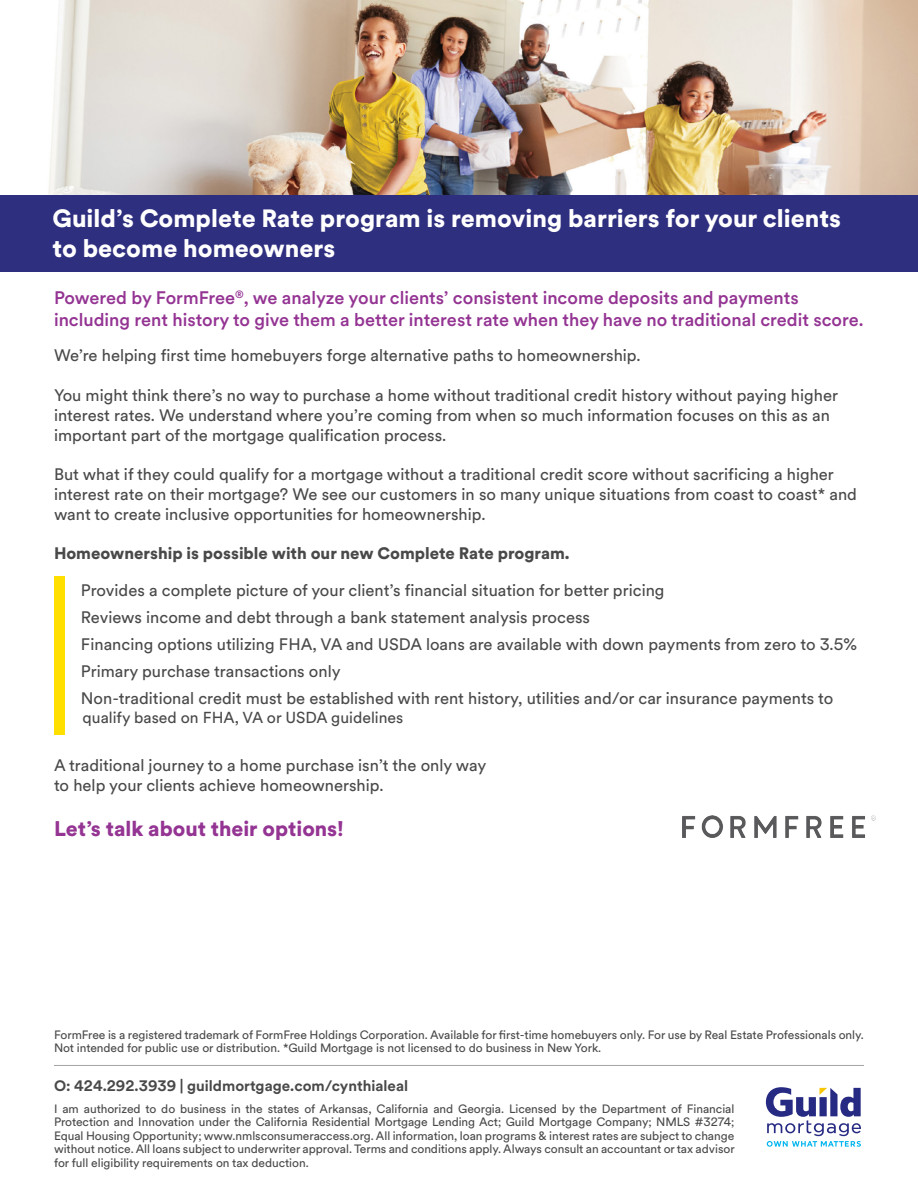
<style>
.page{position:relative;width:918px;height:1188px;background:#fff}
.page>*{position:absolute;margin:0;border:0;box-sizing:border-box;transform-origin:0 0}
.t1{font:900 24.75px/30px "Guild Circular";color:#fff}
.t2{font:900 21px "Guild Circular";color:#943493}
.t3{font:500 18px/21.6px "Guild Circular";color:#943493}
.t4{font:16.5px/19.8px "Guild Circular";color:#4a494a}
.t5{font:900 16.5px "Guild Circular";color:#4a494a}
.t6{font:15.75px "Guild Circular";color:#4a494a}
.t7{font:700 15px "Guild Circular";color:#4a494a}
.t8{font:12px/13.5px "Guild Circular";letter-spacing:-.005em;color:#4a494a;text-align:justify}
</style>
<div class="page">
<div style="left:0;top:192px;width:918px;height:80px;background:#2f2f80"></div>
<img style="left:0;top:0;width:918px;height:195px">
<div style="left:54px;top:576px;width:11px;height:159px;background:#fedf00"></div>
<img style="left:682px;top:816px;width:193px;height:21px">
<svg style="left:766px;top:1087px;width:95px;height:60px"></svg>
<hr style="left:54px;top:1065px;width:810px;height:1px;background:#a4a4a4">
<h1 class="t1" style="left:52px;top:202px;width:790px">Guild’s Complete Rate program is removing barriers for your clients to become homeowners</h1>
<p class="t3" style="left:54px;top:286px;width:811px">Powered by FormFree<sup>®</sup>, we analyze your clients’ consistent income deposits and payments including rent history to give them a better interest rate when they have no traditional credit score.</p>
<p class="t4" style="left:54px;top:345px;width:588px">We’re helping first time homebuyers forge alternative paths to homeownership.</p>
<p class="t4" style="left:54px;top:384px;width:786px">You might think there’s no way to purchase a home without traditional credit history without paying higher interest rates. We understand where you’re coming from when so much information focuses on this as an important part of the mortgage qualification process.</p>
<p class="t4" style="left:54px;top:464px;width:805px">But what if they could qualify for a mortgage without a traditional credit score without sacrificing a higher interest rate on their mortgage? We see our customers in so many unique situations from coast to coast* and want to create inclusive opportunities for homeownership.</p>
<p class="t5" style="left:54px;top:542px;width:517px">Homeownership is possible with our new Complete Rate program.</p>
<p class="t4" style="left:54px;top:579px;width:612px">• Provides a complete picture of your client’s financial situation for better pricing</p>
<p class="t4" style="left:54px;top:606px;width:538px">• Reviews income and debt through a bank statement analysis process</p>
<p class="t4" style="left:54px;top:633px;width:805px">• Financing options utilizing FHA, VA and USDA loans are available with down payments from zero to 3.5%</p>
<p class="t4" style="left:54px;top:660px;width:288px">• Primary purchase transactions only</p>
<p class="t4" style="left:54px;top:687px;width:781px">• Non-traditional credit must be established with rent history, utilities and/or car insurance payments to</p>
<p class="t6" style="left:83px;top:707px;width:322px">qualify based on FHA, VA or USDA guidelines</p>
<p class="t4" style="left:54px;top:755px;width:434px">A traditional journey to a home purchase isn’t the only way to help your clients achieve homeownership.</p>
<p class="t2" style="left:54px;top:814px;width:291px">Let’s talk about their options!</p>
<p class="t8" style="left:54px;top:1027px;width:812px">FormFree is a registered trademark of FormFree Holdings Corporation. Available for first-time homebuyers only. For use by Real Estate Professionals only.<br>Not intended for public use or distribution. *Guild Mortgage is not licensed to do business in New York.</p>
<p class="t7" style="left:54px;top:1075px;width:356px">O: 424.292.3939 | guildmortgage.com/cynthialeal</p>
<p class="t8" style="left:54px;top:1101px;width:682px">I am authorized to do business in the states of Arkansas, California and Georgia. Licensed by the Department of Financial Protection and Innovation under the California Residential Mortgage Lending Act; Guild Mortgage Company; NMLS #3274; Equal Housing Opportunity; www.nmlsconsumeraccess.org. All information, loan programs &amp; interest rates are subject to change without notice. All loans subject to underwriter approval. Terms and conditions apply. Always consult an accountant or tax advisor for full eligibility requirements on tax deduction.</p>
</div>
